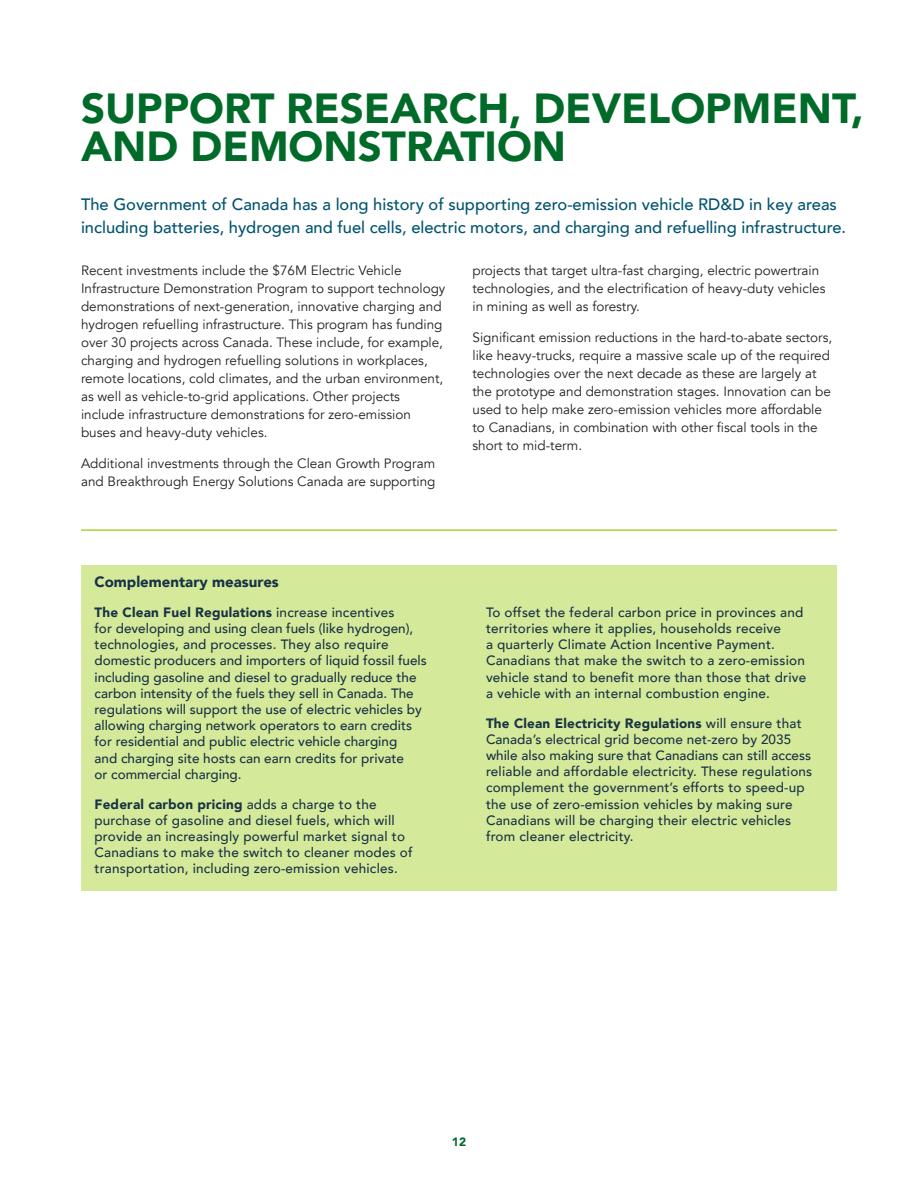
<style>
.page{position:relative;width:918px;height:1188px;background:#fff}
.page>*{position:absolute;margin:0;border:0;box-sizing:border-box;transform-origin:0 0}
.t1{font:900 42px/37.5px "Avenir";color:#006b29}
.Intro_Text{font:500 16.5px/22.5px "Avenir";color:#005470}
.Pullout_-_Heading_TO{font:900 15px "Avenir";color:#173345}
.Pullout_-_Body{font:500 13.5px/16.2px "Avenir";letter-spacing:.015em;color:#173345}
.Body{font:13.5px/18px "Avenir";color:#231f20}
.t2{font:900 12px "Avenir";color:#006b29}
.s1{font-weight:900}
</style>
<div class="page">
<hr style="left:81px;top:529px;width:756px;height:2px;background:#abd335">
<div style="left:81px;top:566px;width:756px;height:325px;background:#d5e99a"></div>
<div style="left:81px;top:565px;width:756px;height:34px;background:#d5e99a"></div>
<h2 class="t1" style="left:81px;top:89px;width:784px">SUPPORT RESEARCH, DEVELOPMENT,<br>AND DEMONSTRATION</h2>
<p class="Intro_Text" style="left:81px;top:192px;width:767px">The Government of Canada has a long history of supporting zero-emission vehicle RD&amp;D in key areas including batteries, hydrogen and fuel cells, electric motors, and charging and refuelling infrastructure.</p>
<p class="Body" style="left:81px;top:261px;width:366px">Recent investments include the $76M Electric Vehicle Infrastructure Demonstration Program to support technology demonstrations of next-generation, innovative charging and hydrogen refuelling infrastructure. This program has funding over 30 projects across Canada. These include, for example, charging and hydrogen refuelling solutions in workplaces, remote locations, cold climates, and the urban environment, as well as vehicle-to-grid applications. Other projects include infrastructure demonstrations for zero-emission buses and heavy-duty vehicles.</p>
<p class="Body" style="left:81px;top:455px;width:356px">Additional investments through the Clean Growth Program and Breakthrough Energy Solutions Canada are supporting</p>
<p class="Body" style="left:472px;top:261px;width:355px">projects that target ultra-fast charging, electric powertrain technologies, and the electrification of heavy-duty vehicles in mining as well as forestry.</p>
<p class="Body" style="left:472px;top:329px;width:361px">Significant emission reductions in the hard-to-abate sectors, like heavy-trucks, require a massive scale up of the required technologies over the next decade as these are largely at the prototype and demonstration stages. Innovation can be used to help make zero-emission vehicles more affordable to Canadians, in combination with other fiscal tools in the short to mid-term.</p>
<p class="Pullout_-_Heading_TO" style="left:94px;top:569px;width:186px">Complementary measures</p>
<p class="Pullout_-_Body" style="left:94px;top:603px;width:334px"><span class="s1">The Clean Fuel Regulations</span> increase incentives<br>for developing and using clean fuels (like hydrogen), technologies, and processes. They also require domestic producers and importers of liquid fossil fuels including gasoline and diesel to gradually reduce the carbon intensity of the fuels they sell in Canada. The regulations will support the use of electric vehicles by allowing charging network operators to earn credits for residential and public electric vehicle charging<br>and charging site hosts can earn credits for private<br>or commercial charging.</p>
<p class="Pullout_-_Body" style="left:94px;top:795px;width:320px"><span class="s1">Federal carbon pricing</span> adds a charge to the purchase of gasoline and diesel fuels, which will provide an increasingly powerful market signal to Canadians to make the switch to cleaner modes of transportation, including zero-emission vehicles.</p>
<p class="Pullout_-_Body" style="left:486px;top:603px;width:322px">To offset the federal carbon price in provinces and territories where it applies, households receive<br>a quarterly Climate Action Incentive Payment.<br>Canadians that make the switch to a zero-emission vehicle stand to benefit more than those that drive a vehicle with an internal combustion engine.</p>
<p class="Pullout_-_Body" style="left:486px;top:714px;width:328px"><span class="s1">The Clean Electricity Regulations</span> will ensure that Canada’s electrical grid become net-zero by 2035 while also making sure that Canadians can still access reliable and affordable electricity. These regulations complement the government’s efforts to speed-up the use of zero-emission vehicles by making sure Canadians will be charging their electric vehicles from cleaner electricity.</p>
<p class="t2" style="left:452px;top:1132px;width:16px">12</p>
</div>
